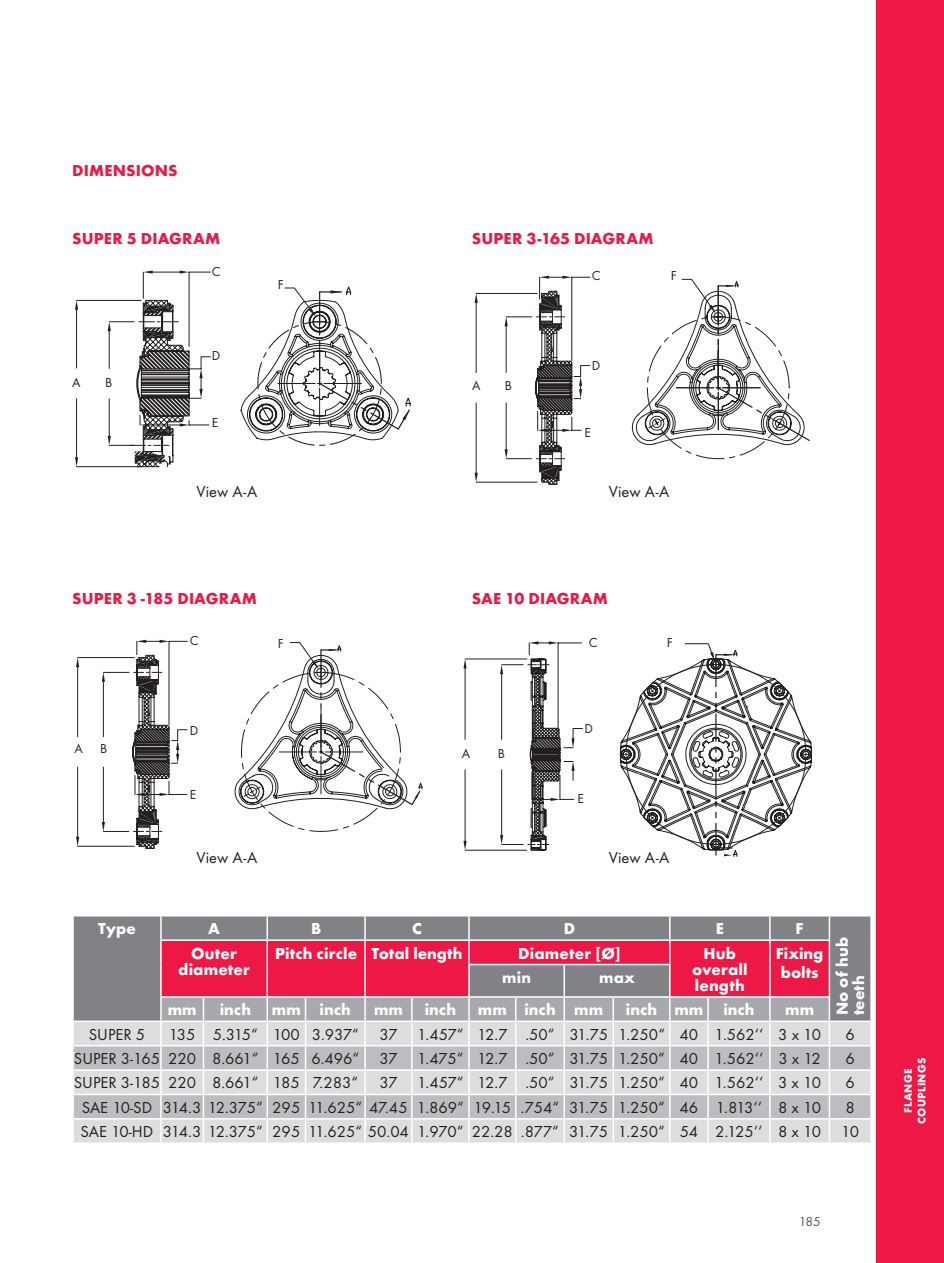
<style>
.page{position:relative;width:944px;height:1263px;background:#fff}
.page>*{position:absolute;margin:0;border:0;box-sizing:border-box;transform-origin:0 0}
.t1{font:16.5px/24.3px "Function";color:#231f20;text-align:right}
.t2{font:800 16.5px/16.2px "Function";letter-spacing:.01em;color:#fff;text-align:center}
.t3{font:800 16.5px "Function";letter-spacing:.01em;color:#ed1845}
.t4{font:16.5px "Function";letter-spacing:-.055em;color:#231f20}
.t5{font:13.5px "Function";color:#231f20}
.t6{font:13.5px "Function";color:#57585a}
.t7{font:800 11.25px/13.5px "Function";letter-spacing:.025em;color:#fff;text-align:center}
</style>
<div class="page">
<div style="left:876px;top:0;width:68px;height:1263px;background:#ed1845"></div>
<hr style="left:77px;top:767px;width:1px;height:70px;background:#231f20">
<hr style="left:77px;top:667px;width:1px;height:70px;background:#231f20">
<hr style="left:78px;top:846px;width:56px;height:1px;background:#231f20">
<hr style="left:78px;top:657px;width:56px;height:1px;background:#231f20">
<svg style="left:76px;top:657px;width:3px;height:10px"></svg>
<svg style="left:76px;top:837px;width:3px;height:9px"></svg>
<svg style="left:102px;top:640px;width:321px;height:209px"></svg>
<hr style="left:76px;top:398px;width:1px;height:59px;background:#231f20">
<hr style="left:76px;top:310px;width:1px;height:58px;background:#231f20">
<hr style="left:77px;top:466px;width:64px;height:1px;background:#231f20">
<hr style="left:77px;top:300px;width:64px;height:1px;background:#231f20">
<svg style="left:75px;top:300px;width:3px;height:10px"></svg>
<svg style="left:75px;top:457px;width:3px;height:10px"></svg>
<svg style="left:108px;top:270px;width:103px;height:197px"></svg>
<svg style="left:240px;top:286px;width:171px;height:160px"></svg>
<hr style="left:476px;top:403px;width:1px;height:70px;background:#231f20">
<hr style="left:476px;top:303px;width:1px;height:70px;background:#231f20">
<hr style="left:476px;top:482px;width:61px;height:1px;background:#231f20">
<hr style="left:476px;top:293px;width:61px;height:1px;background:#231f20">
<svg style="left:475px;top:293px;width:3px;height:10px"></svg>
<svg style="left:475px;top:473px;width:3px;height:9px"></svg>
<svg style="left:505px;top:276px;width:85px;height:209px"></svg>
<svg style="left:631px;top:279px;width:179px;height:180px"></svg>
<hr style="left:465px;top:770px;width:1px;height:71px;background:#231f20">
<hr style="left:465px;top:668px;width:1px;height:71px;background:#231f20">
<hr style="left:465px;top:850px;width:62px;height:1px;background:#231f20">
<hr style="left:465px;top:659px;width:62px;height:1px;background:#231f20">
<svg style="left:463px;top:659px;width:4px;height:9px"></svg>
<svg style="left:463px;top:841px;width:4px;height:9px"></svg>
<svg style="left:500px;top:641px;width:312px;height:216px"></svg>
<div style="left:74px;top:916px;width:86px;height:104px;background:#808285"></div>
<div style="left:829px;top:916px;width:42px;height:105px;background:#808285"></div>
<div style="left:74px;top:1022px;width:796px;height:120px;background:#dcdddf"></div>
<svg style="left:74px;top:1046px;width:796px;height:72px;background:#c7c8cb"></svg>
<hr style="left:160px;top:1022px;width:2px;height:23px;background:#fff">
<hr style="left:829px;top:1020px;width:43px;height:2px;background:#fff">
<hr style="left:72px;top:1045px;width:89px;height:1px;background:#fff">
<hr style="left:160px;top:1046px;width:2px;height:23px;background:#fff">
<hr style="left:829px;top:1045px;width:43px;height:1px;background:#fff">
<hr style="left:72px;top:1069px;width:89px;height:2px;background:#fff">
<hr style="left:160px;top:1071px;width:2px;height:23px;background:#fff">
<hr style="left:829px;top:1069px;width:43px;height:2px;background:#fff">
<hr style="left:72px;top:1094px;width:89px;height:1px;background:#fff">
<hr style="left:160px;top:1095px;width:2px;height:23px;background:#fff">
<hr style="left:829px;top:1094px;width:43px;height:1px;background:#fff">
<hr style="left:72px;top:1118px;width:89px;height:1px;background:#fff">
<hr style="left:160px;top:1119px;width:2px;height:23px;background:#fff">
<hr style="left:829px;top:1118px;width:43px;height:1px;background:#fff">
<svg style="left:161px;top:916px;width:669px;height:226px;background:#c99faa"></svg>
<hr style="left:870px;top:916px;width:2px;height:24px;background:#fff">
<hr style="left:160px;top:939px;width:43px;height:2px;background:#fff">
<hr style="left:203px;top:939px;width:64px;height:2px;background:#fff">
<hr style="left:267px;top:939px;width:39px;height:2px;background:#fff">
<hr style="left:306px;top:939px;width:59px;height:2px;background:#fff">
<hr style="left:365px;top:939px;width:47px;height:2px;background:#fff">
<hr style="left:412px;top:939px;width:57px;height:2px;background:#fff">
<hr style="left:469px;top:939px;width:47px;height:2px;background:#fff">
<hr style="left:516px;top:939px;width:48px;height:2px;background:#fff">
<hr style="left:564px;top:939px;width:49px;height:2px;background:#fff">
<hr style="left:613px;top:939px;width:57px;height:2px;background:#fff">
<hr style="left:670px;top:939px;width:38px;height:2px;background:#fff">
<hr style="left:708px;top:939px;width:62px;height:2px;background:#fff">
<hr style="left:770px;top:939px;width:60px;height:2px;background:#fff">
<hr style="left:870px;top:940px;width:2px;height:24px;background:#fff">
<hr style="left:870px;top:964px;width:2px;height:33px;background:#fff">
<hr style="left:870px;top:997px;width:2px;height:23px;background:#fff">
<p class="t3" style="left:72px;top:161px;width:107px">DIMENSIONS</p>
<p class="t3" style="left:72px;top:229px;width:149px">SUPER 5 DIAGRAM</p>
<p class="t5" style="left:212px;top:264px;width:10px">C</p>
<p class="t5" style="left:278px;top:277px;width:7px">F</p>
<p class="t5" style="left:72px;top:375px;width:10px">A</p>
<p class="t5" style="left:105px;top:375px;width:9px">B</p>
<p class="t5" style="left:212px;top:348px;width:10px">D</p>
<p class="t5" style="left:212px;top:415px;width:8px">E</p>
<p class="t1" style="left:197px;top:479px;width:62px">View A-A</p>
<p class="t3" style="left:72px;top:589px;width:186px">SUPER 3 -185 DIAGRAM</p>
<p class="t3" style="left:472px;top:229px;width:183px">SUPER 3-165 DIAGRAM</p>
<p class="t5" style="left:592px;top:268px;width:10px">C</p>
<p class="t5" style="left:671px;top:268px;width:7px">F</p>
<p class="t5" style="left:472px;top:378px;width:10px">A</p>
<p class="t5" style="left:505px;top:378px;width:9px">B</p>
<p class="t5" style="left:592px;top:357px;width:10px">D</p>
<p class="t5" style="left:584px;top:425px;width:8px">E</p>
<p class="t1" style="left:609px;top:479px;width:62px">View A-A</p>
<p class="t3" style="left:472px;top:589px;width:137px">SAE 10 DIAGRAM</p>
<p class="t5" style="left:190px;top:633px;width:10px">C</p>
<p class="t5" style="left:278px;top:635px;width:7px">F</p>
<p class="t5" style="left:589px;top:634px;width:10px">C</p>
<p class="t5" style="left:667px;top:634px;width:7px">F</p>
<p class="t5" style="left:74px;top:741px;width:10px">A</p>
<p class="t5" style="left:100px;top:741px;width:9px">B</p>
<p class="t5" style="left:190px;top:722px;width:10px">D</p>
<p class="t5" style="left:584px;top:720px;width:10px">D</p>
<p class="t5" style="left:462px;top:746px;width:10px">A</p>
<p class="t5" style="left:498px;top:746px;width:9px">B</p>
<p class="t5" style="left:190px;top:787px;width:8px">E</p>
<p class="t5" style="left:577px;top:791px;width:8px">E</p>
<p class="t1" style="left:197px;top:845px;width:62px">View A-A</p>
<p class="t1" style="left:609px;top:845px;width:62px">View A-A</p>
<p class="t2" style="left:98px;top:920px;width:39px">Type</p>
<p class="t2" style="left:208px;top:920px;width:13px">A</p>
<p class="t2" style="left:311px;top:920px;width:12px">B</p>
<p class="t2" style="left:412px;top:920px;width:11px">C</p>
<p class="t2" style="left:564px;top:920px;width:13px">D</p>
<p class="t2" style="left:716px;top:920px;width:10px">E</p>
<p class="t2" style="left:796px;top:920px;width:10px">F</p>
<p class="t2" style="left:178px;top:945px;width:73px">Outer diameter</p>
<p class="t2" style="left:275px;top:945px;width:189px">Pitch circle Total length</p>
<p class="t2" style="left:518px;top:945px;width:104px">Diameter [Ø]</p>
<p class="t2" style="left:692px;top:945px;width:57px">Hub overall length</p>
<p class="t2" style="left:776px;top:945px;width:49px">Fixing</p>
<p class="t2" style="left:781px;top:965px;width:39px">bolts</p>
<p class="t2" style="left:502px;top:969px;width:31px">min</p>
<p class="t2" style="left:599px;top:969px;width:37px">max</p>
<p class="t2" style="left:168px;top:1002px;width:30px">mm</p>
<p class="t2" style="left:220px;top:1002px;width:33px">inch</p>
<p class="t2" style="left:272px;top:1002px;width:81px">mm inch</p>
<p class="t2" style="left:374px;top:1002px;width:30px">mm</p>
<p class="t2" style="left:425px;top:1002px;width:33px">inch</p>
<p class="t2" style="left:478px;top:1002px;width:127px">mm inch mm</p>
<p class="t2" style="left:626px;top:1002px;width:130px">inch mm inch</p>
<p class="t2" style="left:785px;top:1002px;width:30px">mm</p>
<p class="t2" style="left:834px;top:1015px;width:80px;text-align:left;rotate:-90deg">No of hub teeth</p>
<p class="t1" style="left:89px;top:1022px;width:58px">SUPER 5</p>
<p class="t4" style="left:169px;top:1025px;width:192px">135 5.315“ 100 3.937“</p>
<p class="t1" style="left:380px;top:1022px;width:443px">37 1.457“ 12.7 .50“ 31.75 1.250“ 40 1.562‘‘ 3 x 10</p>
<p class="t1" style="left:846px;top:1022px;width:11px">6</p>
<p class="t1" style="left:74px;top:1046px;width:749px">SUPER 3-165 220 8.661“ 165 6.496“ 37 1.475“ 12.7 .50“ 31.75 1.250“ 40 1.562‘‘ 3 x 12</p>
<p class="t1" style="left:846px;top:1046px;width:11px">6</p>
<p class="t1" style="left:74px;top:1071px;width:286px">SUPER 3-185 220 8.661“ 185 7.283“</p>
<p class="t1" style="left:379px;top:1071px;width:443px">37 1.457“ 12.7 .50“ 31.75 1.250“ 40 1.562‘‘ 3 x 10</p>
<p class="t1" style="left:845px;top:1071px;width:11px">6</p>
<p class="t1" style="left:82px;top:1095px;width:741px">SAE 10-SD 314.3 12.375“ 295 11.625“ 47.45 1.869“ 19.15 .754“ 31.75 1.250“ 46 1.813‘‘ 8 x 10</p>
<p class="t1" style="left:80px;top:1095px;width:780px">8<br>SAE 10-HD 314.3 12.375“ 295 11.625“ 50.04 1.970“ 22.28 .877“ 31.75 1.250“ 54 2.125‘‘ 8 x 10 10</p>
<p class="t6" style="left:799px;top:1214px;width:23px">185</p>
<p class="t7" style="left:901px;top:1123px;width:67px;rotate:-90deg">FLANGE<br>COUPLINGS</p>
</div>
